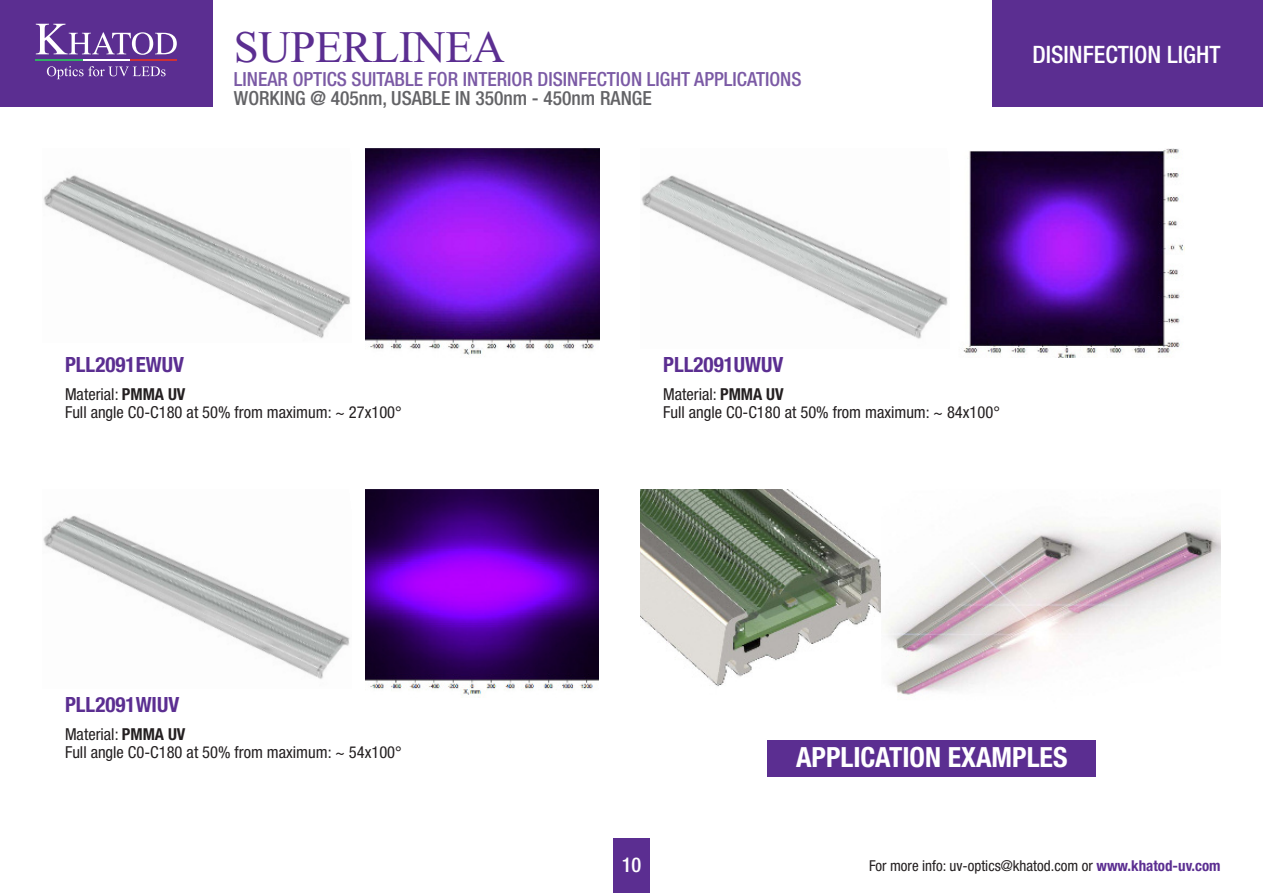
<style>
.page{position:relative;width:1263px;height:893px;background:#fff}
.page>*{position:absolute;margin:0;border:0;box-sizing:border-box;transform-origin:0 0}
.t1{font:45px "Times New Roman";letter-spacing:-.01em;color:#5b2e91}
.t2{font:700 condensed 27.9px "Helvetica Neue LT Std";color:#fff}
.t3{font:500 condensed 24px "Helvetica Neue LT Std";color:#fff}
.t4{font:700 condensed 21px "Helvetica Neue LT Std";color:#5b2e91}
.t5{font:500 condensed 20.4px "Helvetica Neue LT Std";color:#fff}
.t6{font:500 condensed 19.5px "Helvetica Neue LT Std";color:#7b5aa5}
.t7{font:500 condensed 19.5px "Helvetica Neue LT Std";color:#636366}
.t8{font:condensed 16.5px/18px "Helvetica Neue LT Std";color:#231f20}
.t9{font:condensed 15px "Helvetica Neue LT Std";color:#231f20}
.s1{font-weight:700}
.s2{font-weight:700;color:#5b2e91}
</style>
<div class="page">
<div style="left:0;top:0;width:213px;height:106px;background:#5b2e91"></div>
<svg style="left:36px;top:24px;width:141px;height:31px"></svg>
<hr style="left:130px;top:59px;width:47px;height:2px;background:#ce3035">
<hr style="left:83px;top:59px;width:47px;height:2px;background:#fff">
<hr style="left:36px;top:59px;width:47px;height:2px;background:#33ad65">
<svg style="left:47px;top:66px;width:119px;height:13px"></svg>
<div style="left:613px;top:838px;width:37px;height:55px;background:#5b2e91"></div>
<div style="left:992px;top:0;width:271px;height:106px;background:#5b2e91"></div>
<img style="left:43px;top:175px;width:307px;height:164px">
<img style="left:365px;top:149px;width:235px;height:206px">
<img style="left:641px;top:175px;width:307px;height:164px">
<img style="left:963px;top:149px;width:221px;height:208px">
<img style="left:641px;top:489px;width:240px;height:274px">
<img style="left:882px;top:516px;width:338px;height:261px">
<img style="left:43px;top:515px;width:307px;height:164px">
<img style="left:366px;top:489px;width:233px;height:206px">
<div style="left:768px;top:740px;width:328px;height:36px;background:#5b2e91"></div>
<h1 class="t1" style="left:234px;top:20px;width:272px">SUPERLINEA</h1>
<p class="t6" style="left:234px;top:72px;width:569px">LINEAR OPTICS SUITABLE FOR INTERIOR DISINFECTION LIGHT APPLICATIONS</p>
<p class="t7" style="left:234px;top:92px;width:419px">WORKING @ 405nm, USABLE IN 350nm - 450nm RANGE</p>
<h3 class="t3" style="left:1032px;top:46px;width:189px">DISINFECTION LIGHT</h3>
<p class="t4" style="left:65px;top:357px;width:120px">PLL2091EWUV</p>
<p class="t8" style="left:65px;top:386px;width:338px">Material: <span class="s1">PMMA UV<br></span>Full angle C0-C180 at 50% from maximum: ~ 27x100°</p>
<p class="t4" style="left:663px;top:357px;width:122px">PLL2091UWUV</p>
<p class="t8" style="left:663px;top:386px;width:338px">Material: <span class="s1">PMMA UV<br></span>Full angle C0-C180 at 50% from maximum: ~ 84x100°</p>
<p class="t4" style="left:65px;top:697px;width:116px">PLL2091WIUV</p>
<p class="t8" style="left:65px;top:726px;width:338px">Material: <span class="s1">PMMA UV<br></span>Full angle C0-C180 at 50% from maximum: ~ 54x100°</p>
<p class="t5" style="left:622px;top:857px;width:21px">10</p>
<h2 class="t2" style="left:796px;top:747px;width:273px">APPLICATION EXAMPLES</h2>
<p class="t9" style="left:869px;top:860px;width:353px">For more info: uv-optics@khatod.com or <span class="s2">www.khatod-uv.com</span></p>
</div>
